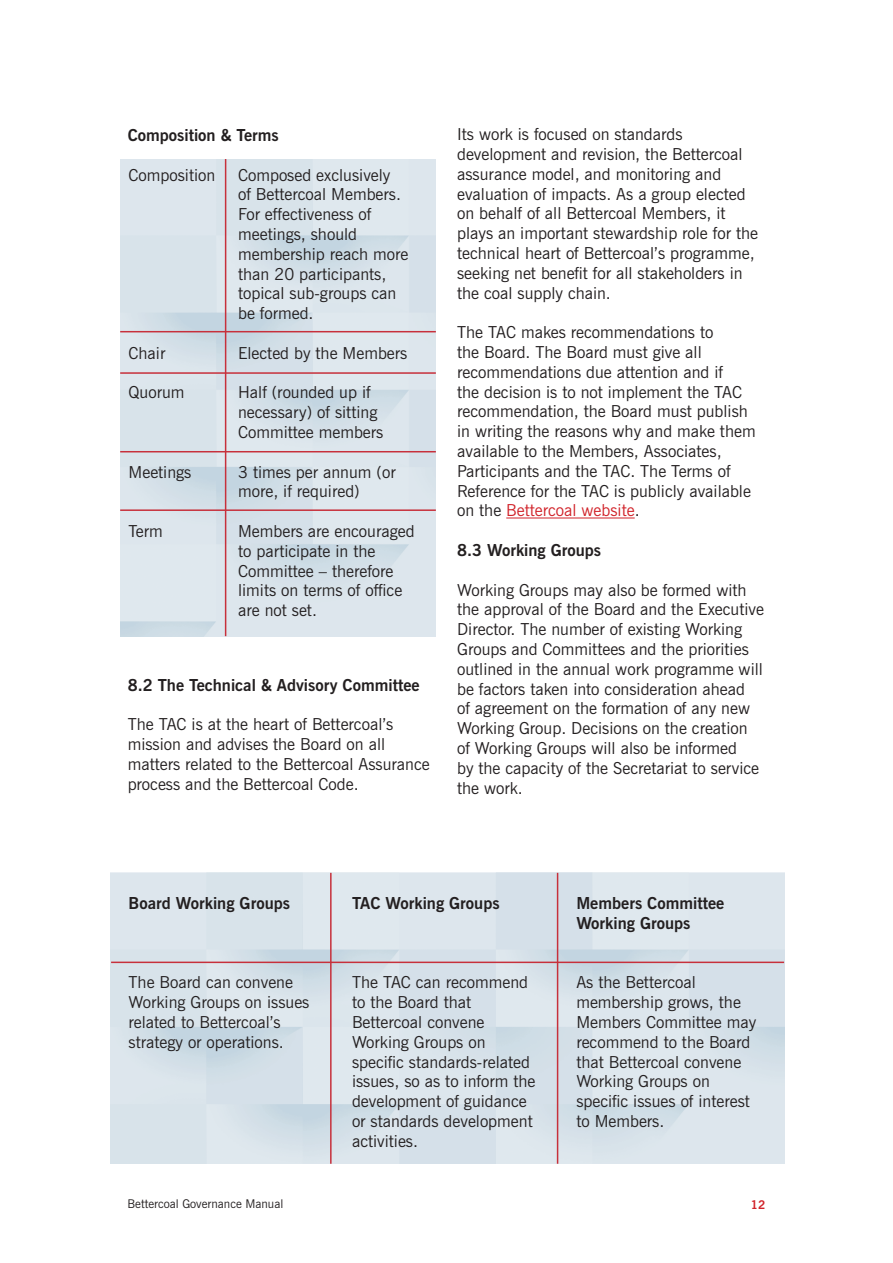
<style>
.page{position:relative;width:893px;height:1263px;background:#fff}
.page>*{position:absolute;margin:0;border:0;box-sizing:border-box;transform-origin:0 0}
.t1{font:16.5px/19.8px "News Gothic BT";color:#231f20}
.t2{font:700 16.5px/19.8px "News Gothic BT";color:#231f20}
.t3{font:12px "News Gothic BT";color:#231f20}
.t4{font:700 12px "News Gothic BT";color:#d1232a}
.s1{color:#d1232a}
</style>
<div class="page">
<hr style="left:506px;top:518px;width:129px;height:1px;background:#d1232a">
<img style="left:120px;top:159px;width:316px;height:477px">
<hr style="left:120px;top:331px;width:316px;height:1px;background:#c7303b">
<hr style="left:120px;top:372px;width:316px;height:2px;background:#c7303b">
<hr style="left:120px;top:451px;width:316px;height:1px;background:#c7303b">
<hr style="left:120px;top:509px;width:316px;height:2px;background:#c7303b">
<hr style="left:225px;top:159px;width:1px;height:477px;background:#c7303b">
<hr style="left:111px;top:961px;width:673px;height:2px;background:#c7303b">
<hr style="left:330px;top:873px;width:2px;height:291px;background:#c7303b">
<hr style="left:557px;top:873px;width:1px;height:291px;background:#c7303b">
<p class="t2" style="left:128px;top:125px;width:153px">Composition &amp; Terms</p>
<p class="t1" style="left:129px;top:165px;width:88px">Composition</p>
<p class="t1" style="left:129px;top:343px;width:38px">Chair</p>
<p class="t1" style="left:129px;top:382px;width:57px">Quorum</p>
<p class="t1" style="left:129px;top:462px;width:64px">Meetings</p>
<p class="t1" style="left:129px;top:521px;width:36px">Term</p>
<p class="t1" style="left:238px;top:165px;width:164px">Composed exclusively of Bettercoal Members.</p>
<p class="t1" style="left:238px;top:204px;width:172px">For effectiveness of meetings, should membership reach more than 20 participants, topical sub-groups can be formed.</p>
<p class="t1" style="left:238px;top:343px;width:171px">Elected by the Members</p>
<p class="t1" style="left:238px;top:382px;width:147px">Half (rounded up if necessary) of sitting<br>Committee members</p>
<p class="t1" style="left:238px;top:462px;width:159px">3 times per annum (or more, if required)</p>
<p class="t1" style="left:238px;top:521px;width:178px">Members are encouraged to participate in the<br>Committee – therefore limits on terms of office are not set.</p>
<p class="t2" style="left:128px;top:675px;width:294px">8.2 The Technical &amp; Advisory Committee</p>
<p class="t1" style="left:128px;top:714px;width:304px">The TAC is at the heart of Bettercoal’s mission and advises the Board on all matters related to the Bettercoal Assurance process and the Bettercoal Code.</p>
<p class="t1" style="left:457px;top:124px;width:302px">Its work is focused on standards development and revision, the Bettercoal assurance model, and monitoring and evaluation of impacts. As a group elected on behalf of all Bettercoal Members, it plays an important stewardship role for the technical heart of Bettercoal’s programme, seeking net benefit for all stakeholders in the coal supply chain.</p>
<p class="t1" style="left:457px;top:322px;width:300px">The TAC makes recommendations to<br>the Board. The Board must give all recommendations due attention and if<br>the decision is to not implement the TAC recommendation, the Board must publish in writing the reasons why and make them available to the Members, Associates, Participants and the TAC. The Terms of Reference for the TAC is publicly available on the <span class="s1">Bettercoal website</span>.</p>
<p class="t2" style="left:457px;top:540px;width:146px">8.3 Working Groups</p>
<p class="t1" style="left:457px;top:580px;width:308px">Working Groups may also be formed with the approval of the Board and the Executive Director. The number of existing Working Groups and Committees and the priorities outlined in the annual work programme will be factors taken into consideration ahead<br>of agreement on the formation of any new Working Group. Decisions on the creation</p>
<p class="t1" style="left:457px;top:738px;width:281px">of Working Groups will also be informed</p>
<p class="t1" style="left:457px;top:758px;width:304px">by the capacity of the Secretariat to service the work.</p>
<p class="t2" style="left:129px;top:893px;width:163px">Board Working Groups</p>
<p class="t1" style="left:129px;top:972px;width:182px">The Board can convene<br>Working Groups on issues related to Bettercoal’s strategy or operations.</p>
<p class="t2" style="left:352px;top:893px;width:149px">TAC Working Groups</p>
<p class="t1" style="left:352px;top:972px;width:185px">The TAC can recommend to the Board that<br>Bettercoal convene<br>Working Groups on specific standards-related issues, so as to inform the development of guidance or standards development activities.</p>
<p class="t2" style="left:576px;top:893px;width:150px">Members Committee<br>Working Groups</p>
<p class="t1" style="left:576px;top:972px;width:181px">As the Bettercoal membership grows, the<br>Members Committee may recommend to the Board that Bettercoal convene<br>Working Groups on specific issues of interest to Members.</p>
<p class="t3" style="left:128px;top:1197px;width:157px">Bettercoal Governance Manual</p>
<p class="t4" style="left:751px;top:1197px;width:16px">12</p>
</div>
